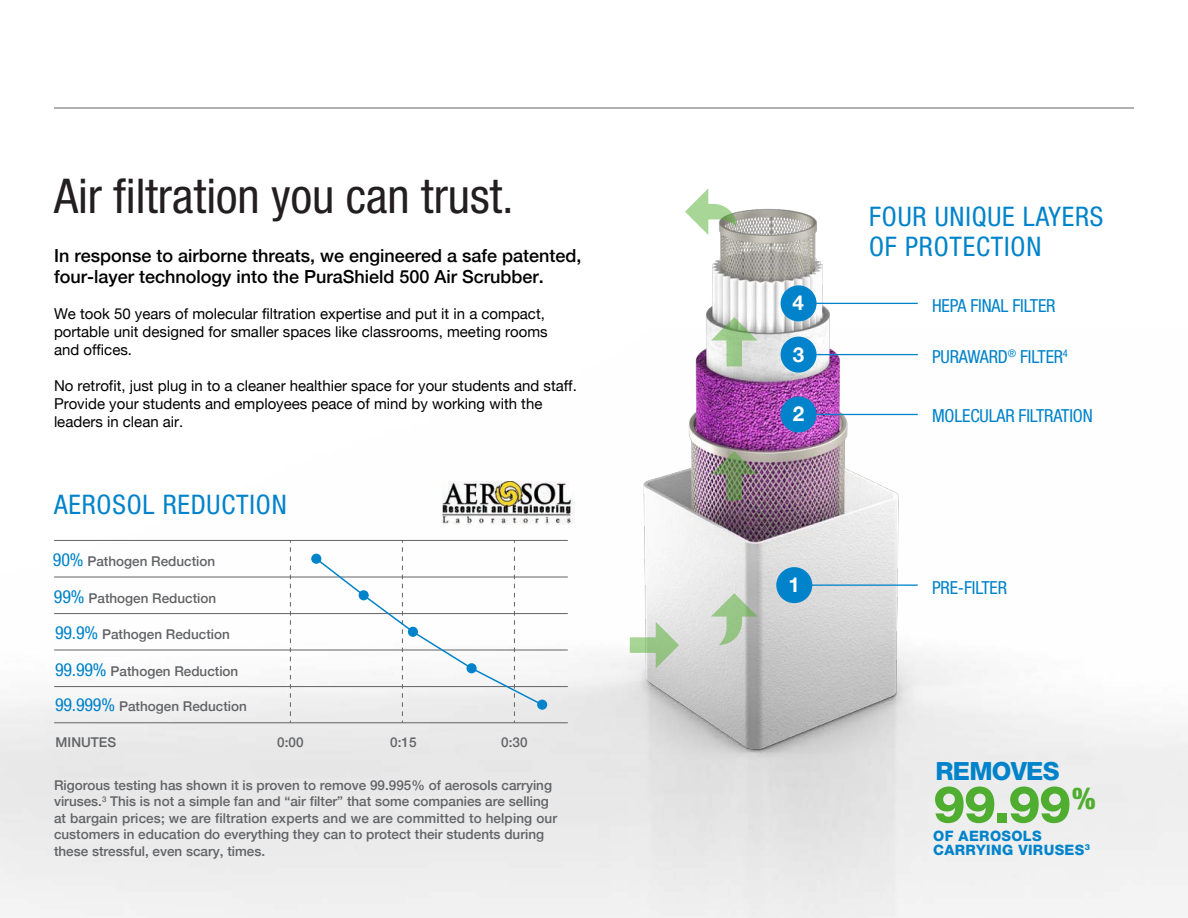
<style>
.page{position:relative;width:1188px;height:918px;background:#fff}
.page>*{position:absolute;margin:0;border:0;box-sizing:border-box;transform-origin:0 0}
.t1{font:800 51.3px "Helvetica Neue LT Std";color:#4fad2f}
.t2{font:condensed 48px "Helvetica Neue LT Std";color:#231f20}
.t3{font:900 condensed 30.15px "Helvetica Neue LT Std";color:#4fad2f}
.t4{font:condensed 27px/30px "Helvetica Neue LT Std";letter-spacing:.03em;color:#0083ca}
.t5{font:800 25.2px "Helvetica Neue LT Std";letter-spacing:-.03em;color:#0083ca}
.t6{font:700 20.55px "Helvetica Neue";color:#fff}
.t7{font:500 18px/21px "Helvetica Neue";color:#000}
.t8{font:condensed 18px "Helvetica Neue LT Std";letter-spacing:-.01em;color:#0083ca}
.t9{font:15px/18px "Helvetica Neue";color:#000}
.t10{font:800 14.4px/14.4px "Helvetica Neue LT Pro";letter-spacing:.025em;color:#0083ca}
.t11{font:500 13.5px/16.5px "Helvetica Neue";color:#626366}
.s1{font-family:"Helvetica Neue LT Std";font-weight:400;font-stretch:condensed;font-size:18px;color:#0083ca}
</style>
<div class="page">
<img style="left:0;top:481px;width:1188px;height:437px">
<img style="left:540px;top:208px;width:457px;height:577px">
<div style="left:776px;top:567px;width:36px;height:36px;background:#0083ca;border-radius:50%"></div>
<div style="left:781px;top:396px;width:36px;height:36px;background:#0083ca;border-radius:50%"></div>
<div style="left:781px;top:337px;width:36px;height:36px;background:#0083ca;border-radius:50%"></div>
<div style="left:781px;top:285px;width:36px;height:36px;background:#0083ca;border-radius:50%"></div>
<hr style="left:799px;top:303px;width:119px;height:1px;background:#0083ca">
<hr style="left:799px;top:354px;width:119px;height:1px;background:#0083ca">
<hr style="left:799px;top:414px;width:119px;height:1px;background:#0083ca">
<hr style="left:799px;top:584px;width:119px;height:2px;background:#0083ca">
<svg style="left:711px;top:317px;width:47px;height:49px"></svg>
<img style="left:711px;top:451px;width:47px;height:49px">
<svg style="left:630px;top:622px;width:49px;height:46px"></svg>
<svg style="left:711px;top:593px;width:47px;height:52px;background:#b7c9b1"></svg>
<svg style="left:685px;top:188px;width:52px;height:47px"></svg>
<hr style="left:54px;top:108px;width:1080px;height:1px;background:#626366">
<hr style="left:54px;top:540px;width:514px;height:1px;background:#626366">
<hr style="left:54px;top:577px;width:514px;height:1px;background:#626366">
<hr style="left:54px;top:613px;width:514px;height:1px;background:#626366">
<hr style="left:54px;top:650px;width:514px;height:1px;background:#626366">
<hr style="left:54px;top:686px;width:514px;height:1px;background:#626366">
<hr style="left:54px;top:722px;width:514px;height:1px;background:#626366">
<svg style="left:290px;top:541px;width:1px;height:182px"></svg>
<svg style="left:311px;top:554px;width:10px;height:10px"></svg>
<div style="left:537px;top:700px;width:10px;height:10px;background:#0083ca;border-radius:50%"></div>
<img style="left:442px;top:482px;width:135px;height:45px">
<svg style="left:314px;top:541px;width:230px;height:182px"></svg>
<h2 class="t2" style="left:54px;top:169px;width:461px">Air filtration you can trust.</h2>
<h3 class="t7" style="left:54px;top:244px;width:529px">In response to airborne threats, we engineered a safe patented, four-layer technology into the PuraShield 500 Air Scrubber.</h3>
<p class="t9" style="left:54px;top:305px;width:495px">We took 50 years of molecular filtration expertise and put it in a compact, portable unit designed for smaller spaces like classrooms, meeting rooms and offices.</p>
<p class="t9" style="left:54px;top:377px;width:524px">No retrofit, just plug in to a cleaner healthier space for your students and staff.<br>Provide your students and employees peace of mind by working with the leaders in clean air.</p>
<h3 class="t4" style="left:54px;top:490px;width:234px">AEROSOL REDUCTION</h3>
<p class="t11" style="left:53px;top:552px;width:164px"><span class="s1">90%</span> Pathogen Reduction</p>
<p class="t11" style="left:54px;top:589px;width:164px"><span class="s1">99%</span> Pathogen Reduction</p>
<p class="t11" style="left:55px;top:625px;width:176px"><span class="s1">99.9%</span> Pathogen Reduction</p>
<p class="t11" style="left:55px;top:662px;width:185px"><span class="s1">99.99%</span> Pathogen Reduction</p>
<p class="t11" style="left:55px;top:697px;width:193px"><span class="s1">99.999%</span> Pathogen Reduction</p>
<p class="t11" style="left:56px;top:733px;width:62px">MINUTES</p>
<p class="t11" style="left:277px;top:733px;width:28px">0:00</p>
<p class="t11" style="left:390px;top:733px;width:28px">0:15</p>
<p class="t11" style="left:501px;top:733px;width:28px">0:30</p>
<p class="t11" style="left:54px;top:776px;width:505px">Rigorous testing has shown it is proven to remove 99.995% of aerosols carrying viruses.<sup>3</sup> This is not a simple fan and “air filter” that some companies are selling at bargain prices; we are filtration experts and we are committed to helping our customers in education do everything they can to protect their students during these stressful, even scary, times.</p>
<h3 class="t4" style="left:869px;top:202px;width:236px">FOUR UNIQUE LAYERS<br>OF PROTECTION</h3>
<h3 class="t6" style="left:793px;top:286px;width:13px">4</h3>
<h3 class="t6" style="left:793px;top:338px;width:13px">3</h3>
<h3 class="t8" style="left:932px;top:295px;width:125px">HEPA FINAL FILTER</h3>
<h3 class="t8" style="left:932px;top:346px;width:137px">PURAWARD<sup>®</sup> FILTER<sup>4</sup></h3>
<h3 class="t6" style="left:793px;top:398px;width:13px">2</h3>
<h3 class="t8" style="left:932px;top:405px;width:162px">MOLECULAR FILTRATION</h3>
<h3 class="t6" style="left:788px;top:569px;width:13px">1</h3>
<h3 class="t8" style="left:932px;top:578px;width:77px">PRE-FILTER</h3>
<h3 class="t5" style="left:936px;top:756px;width:125px">REMOVES</h3>
<h1 class="t1" style="left:933px;top:774px;width:140px">99.99</h1>
<h3 class="t3" style="left:1072px;top:779px;width:25px">%</h3>
<p class="t10" style="left:933px;top:828px;width:158px">OF AEROSOLS<br>CARRYING VIRUSES<sup>3</sup></p>
</div>
